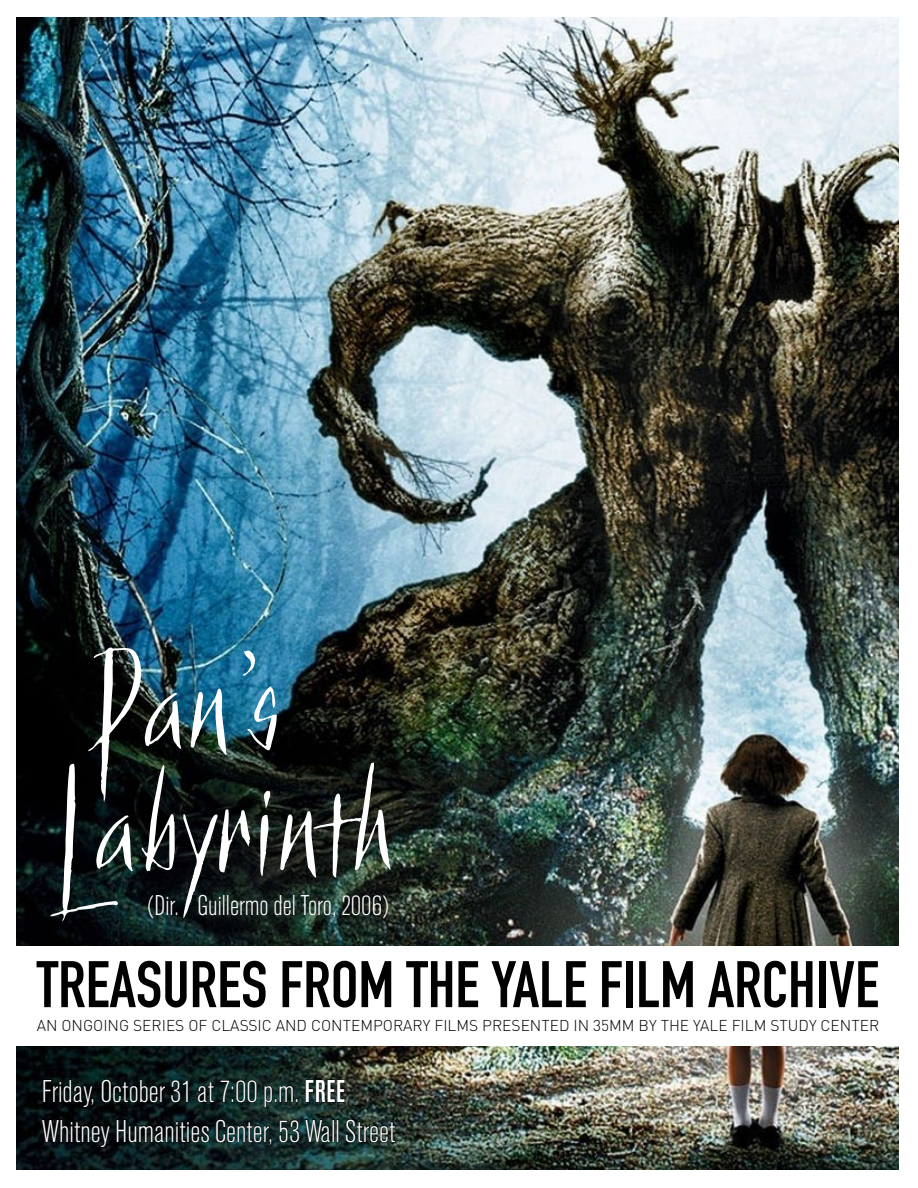
<style>
.page{position:relative;width:918px;height:1188px;background:#fff}
.page>*{position:absolute;margin:0;border:0;box-sizing:border-box;transform-origin:0 0}
.t1{font:247.5px "Du Chirico";color:#fff}
.t2{font:700 64.65px "DIN Condensed";color:#000}
.t3{font:33px/39.6px "C Akzidenz";color:#fff}
.t4{font:30px "C Akzidenz";color:#fff}
.t5{font:300 15.6px "DIN";color:#000}
.s1{font-family:"C Akzidenz Bld"}
</style>
<div class="page">
<img style="left:16px;top:18px;width:882px;height:1152px">
<svg style="left:43px;top:1079px;width:51px;height:29px"></svg>
<svg style="left:101px;top:1079px;width:87px;height:24px;background:#040c0d"></svg>
<svg style="left:198px;top:1080px;width:59px;height:23px"></svg>
<svg style="left:264px;top:1085px;width:34px;height:23px"></svg>
<svg style="left:305px;top:1079px;width:40px;height:24px"></svg>
<svg style="left:42px;top:1117px;width:68px;height:30px;background:#04090b"></svg>
<svg style="left:116px;top:1119px;width:94px;height:24px;background:#050d0f"></svg>
<svg style="left:216px;top:1119px;width:56px;height:27px;background:#0b1f20"></svg>
<svg style="left:279px;top:1117px;width:52px;height:28px"></svg>
<div style="left:332px;top:1119px;width:2px;height:23px;border:1px solid #000"></div>
<div style="left:337px;top:1119px;width:2px;height:23px;border:1px solid #000"></div>
<svg style="left:345px;top:1119px;width:51px;height:24px"></svg>
<div style="left:7px;top:947px;width:900px;height:99px;background:#fff"></div>
<h1 class="t1" style="left:94px;top:516px;width:191px">Pan’s</h1>
<h1 class="t1" style="left:54px;top:639px;width:341px">Labyrinth</h1>
<h3 class="t4" style="left:148px;top:888px;width:243px">(Dir. Guillermo del Toro, 2006)</h3>
<h2 class="t2" style="left:37px;top:961px;width:844px">TREASURES FROM THE YALE FILM ARCHIVE</h2>
<p class="t5" style="left:37px;top:1016px;width:844px">AN ONGOING SERIES OF CLASSIC AND CONTEMPORARY FILMS PRESENTED IN 35MM BY THE YALE FILM STUDY CENTER</p>
<h3 class="t3" style="left:42px;top:1071px;width:355px">Friday, October 31 at 7:00 p.m. <span class="s1">FREE<br></span>Whitney Humanities Center, 53 Wall Street</h3>
</div>
